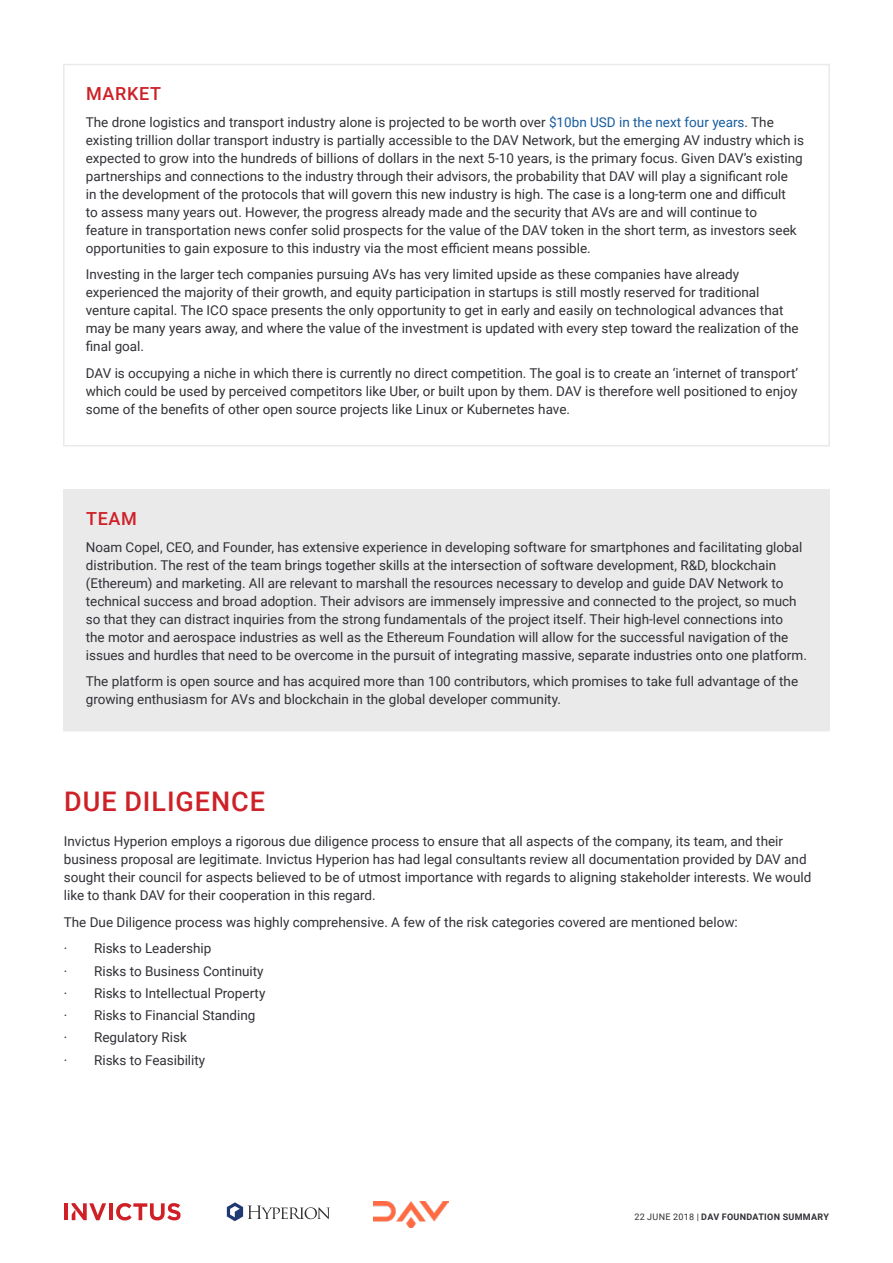
<style>
.page{position:relative;width:893px;height:1263px;background:#fff}
.page>*{position:absolute;margin:0;border:0;box-sizing:border-box;transform-origin:0 0}
.Page_Title{font:500 27px "Roboto";letter-spacing:.035em;color:#ce2127}
.Section_Title{font:500 18px "Roboto";letter-spacing:.035em;color:#ce2127}
.t1{font:13.5px/18px "Roboto";color:#313036}
.t2{font:700 9px "Roboto";letter-spacing:.035em;color:#313036}
.s1{color:#175d9e}
.s2{font-weight:400}
</style>
<div class="page">
<img style="left:373px;top:1202px;width:75px;height:26px">
<hr style="left:64px;top:1203px;width:3px;height:17px;background:#cf2027">
<hr style="left:109px;top:1203px;width:4px;height:17px;background:#cf2027">
<svg style="left:116px;top:1203px;width:65px;height:17px"></svg>
<svg style="left:72px;top:1203px;width:34px;height:17px"></svg>
<svg style="left:227px;top:1202px;width:103px;height:19px"></svg>
<div style="left:63px;top:64px;width:767px;height:382px;border:2px solid #eaeaeb"></div>
<div style="left:64px;top:490px;width:765px;height:241px;background:#eaeaeb"></div>
<div style="left:63px;top:489px;width:767px;height:242px;border:2px solid #eaeaeb"></div>
<p class="Section_Title" style="left:86px;top:81px;width:76px">MARKET</p>
<p class="t1" style="left:86px;top:112px;width:720px">The drone logistics and transport industry alone is projected to be worth over <span class="s1">$10bn USD in the next four years</span>. The existing trillion dollar transport industry is partially accessible to the DAV Network, but the emerging AV industry which is expected to grow into the hundreds of billions of dollars in the next 5-10 years, is the primary focus. Given DAV’s existing partnerships and connections to the industry through their advisors, the probability that DAV will play a significant role<br>in the development of the protocols that will govern this new industry is high. The case is a long-term one and difficult<br>to assess many years out. However, the progress already made and the security that AVs are and will continue to<br>feature in transportation news confer solid prospects for the value of the DAV token in the short term, as investors seek opportunities to gain exposure to this industry via the most efficient means possible.</p>
<p class="t1" style="left:86px;top:265px;width:714px">Investing in the larger tech companies pursuing AVs has very limited upside as these companies have already experienced the majority of their growth, and equity participation in startups is still mostly reserved for traditional venture capital. The ICO space presents the only opportunity to get in early and easily on technological advances that may be many years away, and where the value of the investment is updated with every step toward the realization of the final goal.</p>
<p class="t1" style="left:86px;top:363px;width:714px;text-align:justify">DAV is occupying a niche in which there is currently no direct competition. The goal is to create an ‘internet of transport’ which could be used by perceived competitors like Uber, or built upon by them. DAV is therefore well positioned to enjoy some of the benefits of other open source projects like Linux or Kubernetes have.</p>
<p class="Section_Title" style="left:86px;top:506px;width:52px">TEAM</p>
<p class="t1" style="left:86px;top:537px;width:723px">Noam Copel, CEO, and Founder, has extensive experience in developing software for smartphones and facilitating global distribution. The rest of the team brings together skills at the intersection of software development, R&amp;D, blockchain (Ethereum) and marketing. All are relevant to marshall the resources necessary to develop and guide DAV Network to technical success and broad adoption. Their advisors are immensely impressive and connected to the project, so much so that they can distract inquiries from the strong fundamentals of the project itself. Their high-level connections into<br>the motor and aerospace industries as well as the Ethereum Foundation will allow for the successful navigation of the issues and hurdles that need to be overcome in the pursuit of integrating massive, separate industries onto one platform.</p>
<p class="t1" style="left:86px;top:672px;width:714px">The platform is open source and has acquired more than 100 contributors, which promises to take full advantage of the growing enthusiasm for AVs and blockchain in the global developer community.</p>
<p class="Page_Title" style="left:64px;top:783px;width:202px">DUE DILIGENCE</p>
<p class="t1" style="left:64px;top:832px;width:749px">Invictus Hyperion employs a rigorous due diligence process to ensure that all aspects of the company, its team, and their business proposal are legitimate. Invictus Hyperion has had legal consultants review all documentation provided by DAV and sought their council for aspects believed to be of utmost importance with regards to aligning stakeholder interests. We would like to thank DAV for their cooperation in this regard.</p>
<p class="t1" style="left:64px;top:912px;width:675px">The Due Diligence process was highly comprehensive. A few of the risk categories covered are mentioned below:</p>
<p class="t1" style="left:64px;top:939px;width:149px">· Risks to Leadership</p>
<p class="t1" style="left:64px;top:961px;width:201px">· Risks to Business Continuity</p>
<p class="t1" style="left:64px;top:983px;width:203px">· Risks to Intellectual Property</p>
<p class="t1" style="left:64px;top:1006px;width:193px">· Risks to Financial Standing</p>
<p class="t1" style="left:64px;top:1028px;width:125px">· Regulatory Risk</p>
<p class="t1" style="left:64px;top:1050px;width:143px">· Risks to Feasibility</p>
<p class="t2" style="left:634px;top:1211px;width:196px"><span class="s2">22 JUNE 2018 |</span> DAV FOUNDATION SUMMARY</p>
</div>
